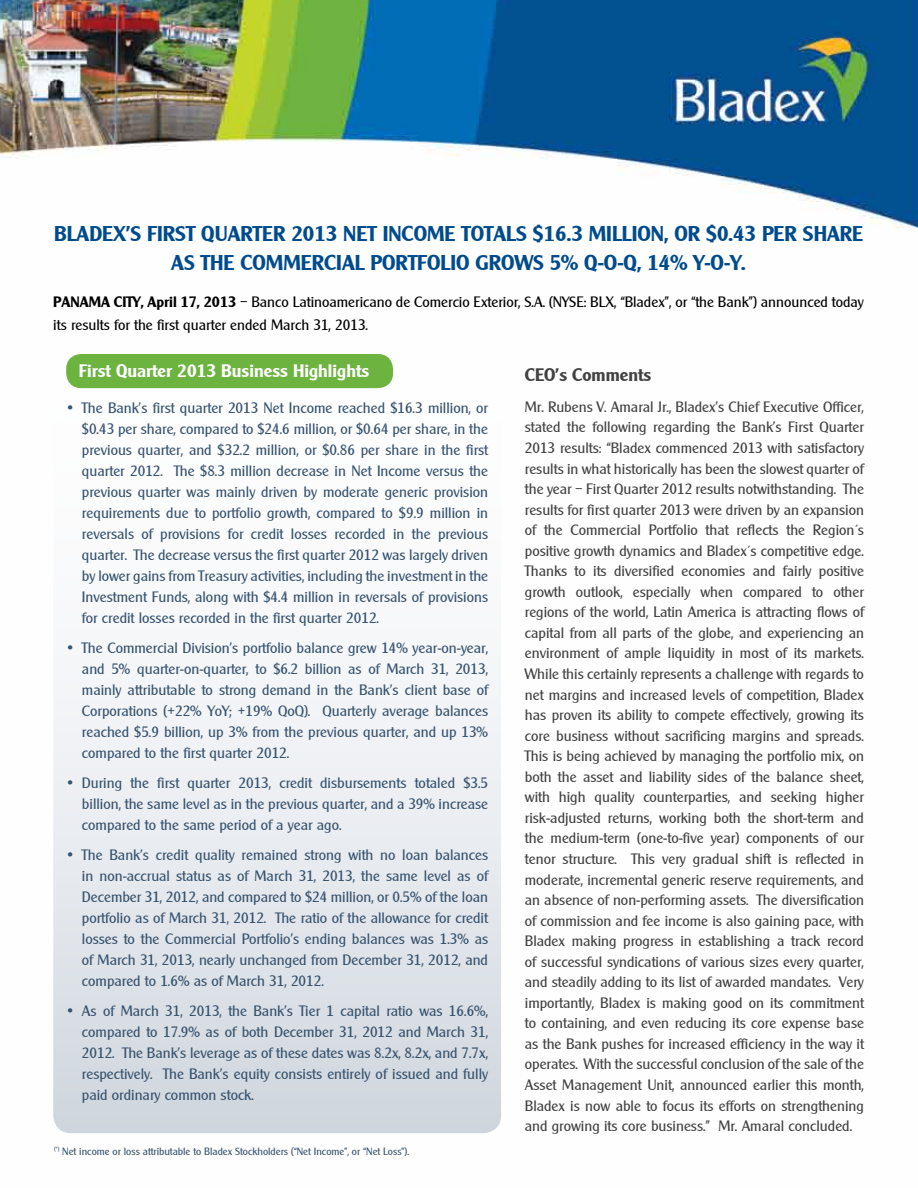
<style>
.page{position:relative;width:918px;height:1188px;background:#fff}
.page>*{position:absolute;margin:0;border:0;box-sizing:border-box;transform-origin:0 0}
.t1{font:700 21.3px/28.5px "Clearly Gothic";color:#004b8d;text-align:center}
.t2{font:700 18px "Clearly Gothic";color:#fff}
.t3{font:700 18px "Clearly Gothic";color:#414042}
.t4{font:15px/20.5px "Clearly Gothic";color:#414042;text-align:justify}
.t5{font:15px/21px "Clearly Gothic";color:#36526e;text-align:justify}
.t6{font:15px/22.5px "Clearly Gothic";color:#000}
.t7{font:10.5px "Clearly Gothic";color:#36526e}
.s1{font-weight:700}
</style>
<div class="page">
<img style="left:0;top:0;width:918px;height:1134px">
<div style="left:53px;top:350px;width:448px;height:783px;background:linear-gradient(to bottom,#fff,#d4dae1);border-radius:18px"></div>
<div style="left:66px;top:354px;width:327px;height:34px;background:#6cb33f;border-radius:15px"></div>
<h1 class="t1" style="left:54px;top:220px;width:811px">BLADEX’S FIRST QUARTER 2013 NET INCOME TOTALS $16.3 MILLION, OR $0.43 PER SHARE<br>AS THE COMMERCIAL PORTFOLIO GROWS 5% Q-O-Q, 14% Y-O-Y.</h1>
<p class="t6" style="left:53px;top:291px;width:812px"><span class="s1">PANAMA CITY, April 17, 2013</span> – Banco Latinoamericano de Comercio Exterior, S.A. (NYSE: BLX, “Bladex”, or “the Bank”) announced today its results for the first quarter ended March 31, 2013.</p>
<p class="t2" style="left:79px;top:361px;width:292px">First Quarter 2013 Business Highlights</p>
<p class="t5" style="left:82px;top:398px;width:408px;text-indent:-15px">• The Bank’s first quarter 2013 Net Income reached $16.3 million, or $0.43 per share, compared to $24.6 million, or $0.64 per share, in the previous quarter, and $32.2 million, or $0.86 per share in the first quarter 2012. The $8.3 million decrease in Net Income versus the previous quarter was mainly driven by moderate generic provision requirements due to portfolio growth, compared to $9.9 million in reversals of provisions for credit losses recorded in the previous quarter. The decrease versus the first quarter 2012 was largely driven by lower gains from Treasury activities, including the investment in the Investment Funds, along with $4.4 million in reversals of provisions for credit losses recorded in the first quarter 2012.</p>
<p class="t5" style="left:82px;top:638px;width:408px;text-indent:-15px">• The Commercial Division’s portfolio balance grew 14% year-on-year, and 5% quarter-on-quarter, to $6.2 billion as of March 31, 2013, mainly attributable to strong demand in the Bank’s client base of Corporations (+22% YoY; +19% QoQ). Quarterly average balances reached $5.9 billion, up 3% from the previous quarter, and up 13% compared to the first quarter 2012.</p>
<p class="t5" style="left:82px;top:773px;width:408px;text-indent:-15px">• During the first quarter 2013, credit disbursements totaled $3.5 billion, the same level as in the previous quarter, and a 39% increase compared to the same period of a year ago.</p>
<p class="t5" style="left:82px;top:845px;width:408px;text-indent:-15px">• The Bank’s credit quality remained strong with no loan balances in non-accrual status as of March 31, 2013, the same level as of December 31, 2012, and compared to $24 million, or 0.5% of the loan portfolio as of March 31, 2012. The ratio of the allowance for credit losses to the Commercial Portfolio’s ending balances was 1.3% as of March 31, 2013, nearly unchanged from December 31, 2012, and compared to 1.6% as of March 31, 2012.</p>
<p class="t5" style="left:82px;top:1001px;width:408px;text-indent:-15px">• As of March 31, 2013, the Bank’s Tier 1 capital ratio was 16.6%, compared to 17.9% as of both December 31, 2012 and March 31, 2012. The Bank’s leverage as of these dates was 8.2x, 8.2x, and 7.7x, respectively. The Bank’s equity consists entirely of issued and fully paid ordinary common stock.</p>
<p class="t7" style="left:54px;top:1145px;width:357px"><sup>(*)</sup> Net income or loss attributable to Bladex Stockholders (“Net Income”, or “Net Loss”).</p>
<p class="t3" style="left:525px;top:365px;width:128px">CEO’s Comments</p>
<p class="t4" style="left:525px;top:396px;width:341px">Mr. Rubens V. Amaral Jr., Bladex’s Chief Executive Officer, stated the following regarding the Bank’s First Quarter 2013 results: “Bladex commenced 2013 with satisfactory results in what historically has been the slowest quarter of the year – First Quarter 2012 results notwithstanding. The results for first quarter 2013 were driven by an expansion of the Commercial Portfolio that reflects the Region´s positive growth dynamics and Bladex´s competitive edge.<br>Thanks to its diversified economies and fairly positive growth outlook, especially when compared to other regions of the world, Latin America is attracting flows of capital from all parts of the globe, and experiencing an environment of ample liquidity in most of its markets.<br>While this certainly represents a challenge with regards to net margins and increased levels of competition, Bladex has proven its ability to compete effectively, growing its core business without sacrificing margins and spreads.<br>This is being achieved by managing the portfolio mix, on both the asset and liability sides of the balance sheet, with high quality counterparties, and seeking higher risk-adjusted returns, working both the short-term and the medium-term (one-to-five year) components of our tenor structure. This very gradual shift is reflected in moderate, incremental generic reserve requirements, and an absence of non-performing assets. The diversification of commission and fee income is also gaining pace, with Bladex making progress in establishing a track record of successful syndications of various sizes every quarter, and steadily adding to its list of awarded mandates. Very importantly, Bladex is making good on its commitment to containing, and even reducing its core expense base as the Bank pushes for increased efficiency in the way it operates. With the successful conclusion of the sale of the Asset Management Unit, announced earlier this month, Bladex is now able to focus its efforts on strengthening and growing its core business.” Mr. Amaral concluded.</p>
</div>
